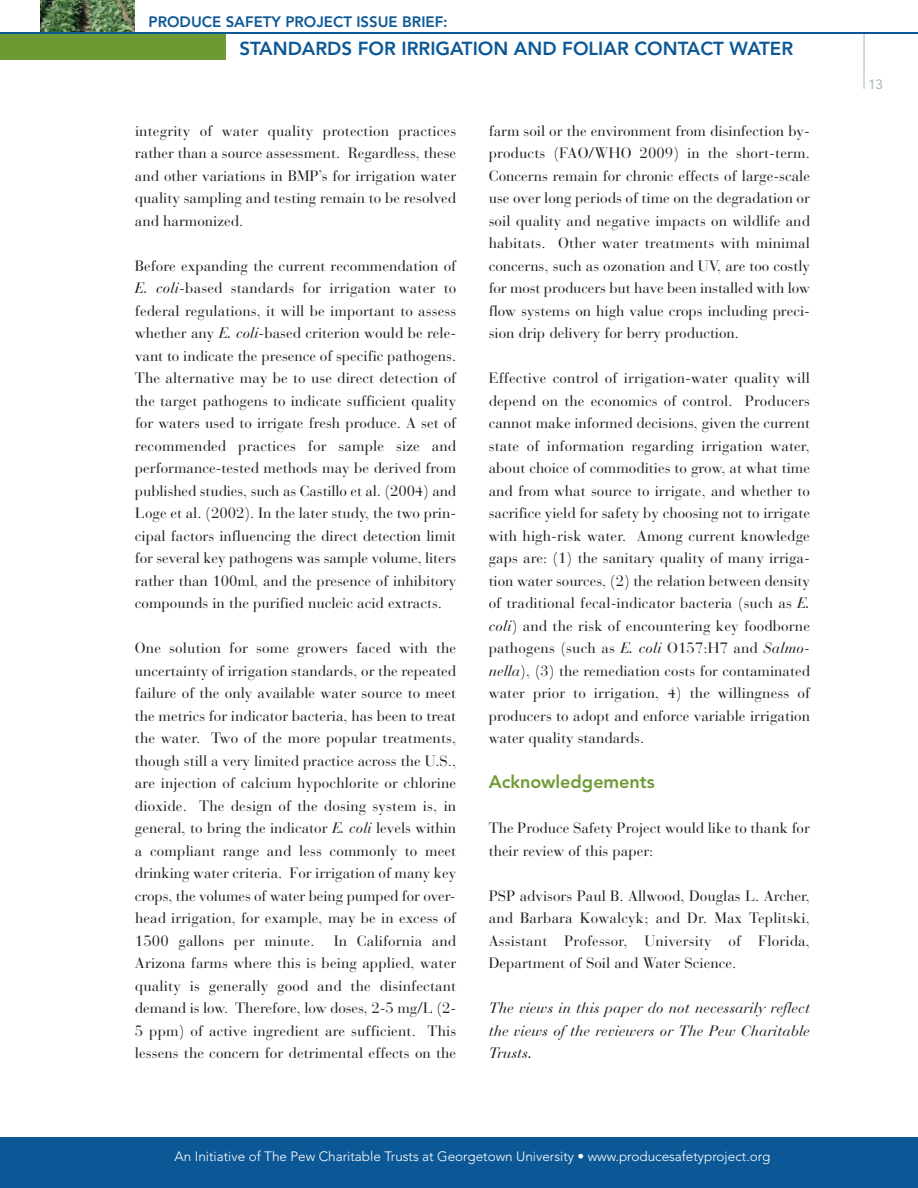
<style>
.page{position:relative;width:918px;height:1188px;background:#fff}
.page>*{position:absolute;margin:0;border:0;box-sizing:border-box;transform-origin:0 0}
.t1{font:800 18.75px "Avenir";color:#0c5896}
.t2{font:800 18px "Avenir";color:#6e9a34}
.t3{font:15px/22.5px "Bauer Bodoni";color:#231f20;text-align:justify}
.t4{font:italic 15px/22.5px "Bauer Bodoni";color:#231f20;text-align:justify}
.t5{font:800 15px "Avenir";color:#0c5896}
.t6{font:300 13.5px "Avenir";color:#fff}
.t7{font:13.5px "Avenir";color:#a4b7ba}
.s1{font-style:italic}
</style>
<div class="page">
<img style="left:41px;top:0;width:94px;height:32px">
<hr style="left:864px;top:33px;width:1px;height:56px;background:#a4b7ba">
<div style="left:0;top:1137px;width:918px;height:51px;background:#0c5896"></div>
<hr style="left:0;top:32px;width:918px;height:2px;background:#0c5896">
<div style="left:0;top:34px;width:226px;height:25px;background:#6e9a34"></div>
<p class="t5" style="left:149px;top:16px;width:301px">PRODUCE SAFETY PROJECT ISSUE BRIEF:</p>
<p class="t1" style="left:239px;top:41px;width:555px">STANDARDS FOR IRRIGATION AND FOLIAR CONTACT WATER</p>
<p class="t3" style="left:135px;top:121px;width:323px">integrity of water quality protection practices rather than a source assessment. Regardless, these and other variations in BMP’s for irrigation water quality sampling and testing remain to be resolved and harmonized.</p>
<p class="t3" style="left:135px;top:256px;width:323px">Before expanding the current recommendation of <span class="s1">E. coli</span>-based standards for irrigation water to federal regulations, it will be important to assess whether any <span class="s1">E. coli</span>-based criterion would be rele&shy;vant to indicate the presence of specific pathogens.<br>The alternative may be to use direct detection of the target pathogens to indicate sufficient quality for waters used to irrigate fresh produce. A set of recommended practices for sample size and performance-tested methods may be derived from published studies, such as Castillo et al. (2004) and Loge et al. (2002). In the later study, the two prin&shy;cipal factors influencing the direct detection limit for several key pathogens was sample volume, liters rather than 100ml, and the presence of inhibitory compounds in the purified nucleic acid extracts.</p>
<p class="t3" style="left:135px;top:639px;width:323px">One solution for some growers faced with the uncertainty of irrigation standards, or the repeated failure of the only available water source to meet the metrics for indicator bacteria, has been to treat the water. Two of the more popular treatments, though still a very limited practice across the U.S., are injection of calcium hypochlorite or chlorine dioxide. The design of the dosing system is, in general, to bring the indicator <span class="s1">E. coli</span> levels within a compliant range and less commonly to meet drinking water criteria. For irrigation of many key crops, the volumes of water being pumped for over&shy;head irrigation, for example, may be in excess of 1500 gallons per minute.</p>
<p class="t3" style="left:135px;top:931px;width:323px;text-indent:199px">In California and Arizona farms where this is being applied, water quality is generally good and the disinfectant demand is low. Therefore, low doses, 2-5 mg/L (2- 5 ppm) of active ingredient are sufficient. This lessens the concern for detrimental effects on the</p>
<p class="t3" style="left:489px;top:121px;width:323px">farm soil or the environment from disinfection by&shy;products (FAO/WHO 2009) in the short-term.<br>Concerns remain for chronic effects of large-scale use over long periods of time on the degradation or soil quality and negative impacts on wildlife and habitats. Other water treatments with minimal concerns, such as ozonation and UV, are too costly for most producers but have been installed with low flow systems on high value crops including preci&shy;sion drip delivery for berry production.</p>
<p class="t3" style="left:489px;top:369px;width:323px">Effective control of irrigation-water quality will depend on the economics of control. Producers cannot make informed decisions, given the current state of information regarding irrigation water, about choice of commodities to grow, at what time and from what source to irrigate, and whether to sacrifice yield for safety by choosing not to irrigate with high-risk water. Among current knowledge gaps are: (1) the sanitary quality of many irriga&shy;tion water sources, (2) the relation between density of traditional fecal-indicator bacteria (such as <span class="s1">E. coli</span>) and the risk of encountering key foodborne pathogens (such as <span class="s1">E. coli</span> O157:H7 and <span class="s1">Salmo&shy;nella</span>), (3) the remediation costs for contaminated water prior to irrigation, 4) the willingness of producers to adopt and enforce variable irrigation water quality standards.</p>
<p class="t2" style="left:489px;top:774px;width:168px">Acknowledgements</p>
<p class="t3" style="left:489px;top:819px;width:323px">The Produce Safety Project would like to thank for their review of this paper:</p>
<p class="t3" style="left:489px;top:886px;width:323px">PSP advisors Paul B. Allwood, Douglas L. Archer, and Barbara Kowalcyk; and Dr. Max Teplitski, Assistant Professor, University of Florida, Department of Soil and Water Science.</p>
<p class="t4" style="left:489px;top:999px;width:323px">The views in this paper do not necessarily reflect the views of the reviewers or The Pew Charitable Trusts.</p>
<p class="t6" style="left:175px;top:1150px;width:597px">An Initiative of The Pew Charitable Trusts at Georgetown University • www.producesafetyproject.org</p>
<p class="t7" style="left:868px;top:79px;width:16px">13</p>
</div>
